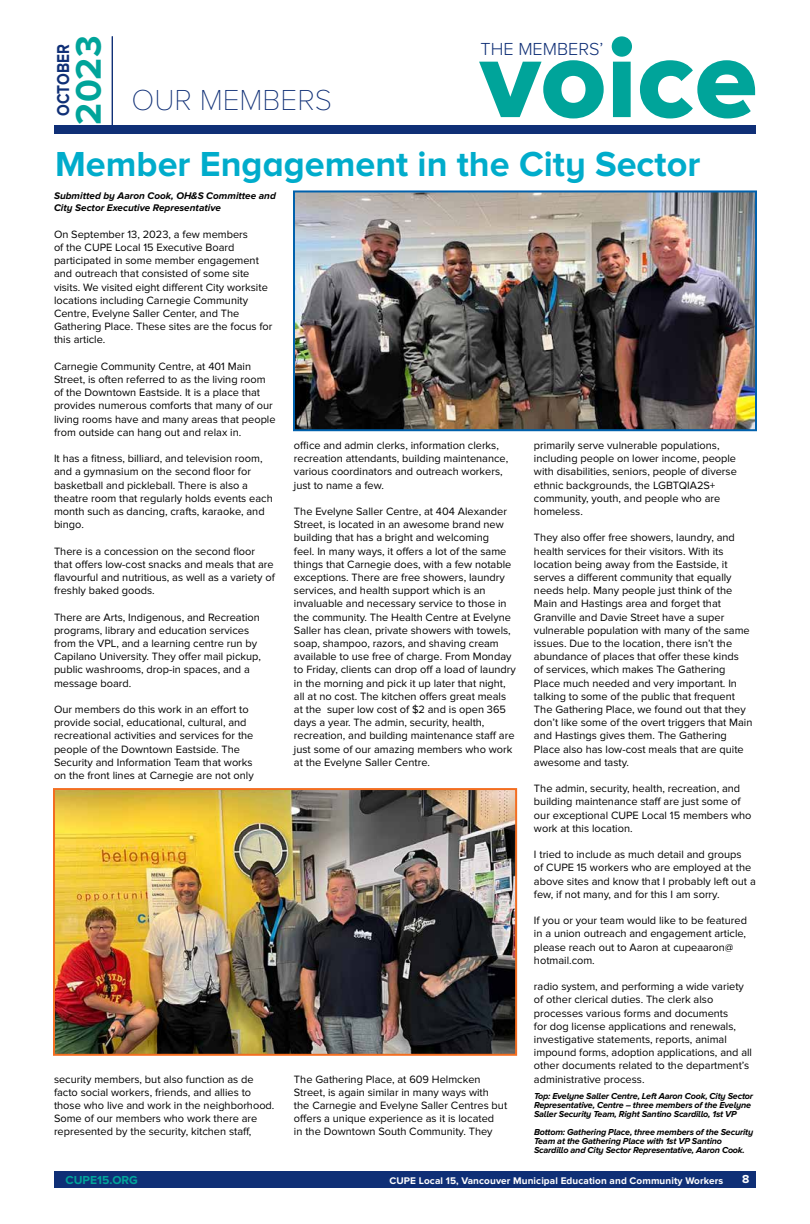
<style>
.page{position:relative;width:810px;height:1224px;background:#fff}
.page>*{position:absolute;margin:0;border:0;box-sizing:border-box;transform-origin:0 0}
.t1{font:114.8px "Proxima Nova A Extrabld";color:#00a49a}
.t2{font:700 36.9px "Proxima Nova A";color:#00a49a}
.t3{font:700 36px "Proxima Nova A";color:#00accb}
.t4{font:100 30px "Proxima Nova A";color:#0f2f76}
.t5{font:300 18.1px "Proxima Nova A";color:#0f2f76}
.t6{font:700 17.8px "Proxima Nova A";color:#0f2f76;scale:.86 1}
.t7{font:700 12px "Proxima Nova";color:#00a49a}
.t8{font:700 12px "Proxima Nova A";color:#fff}
.t9{font:11px/13.2px "Proxima Nova";color:#000}
.t10{font:italic 700 10px/12px "Proxima Nova A";color:#000}
.t11{font:700 10px "Proxima Nova";letter-spacing:.01em;color:#fff}
.t12{font:italic 700 9px/9px "Proxima Nova A";letter-spacing:-.02em;color:#000}
</style>
<div class="page">
<div style="left:54px;top:1171px;width:702px;height:17px;background:#0f2f76"></div>
<div style="left:54px;top:126px;width:702px;height:8px;background:#0f2f76"></div>
<hr style="left:112px;top:37px;width:1px;height:92px;background:#0f2f76">
<img style="left:296px;top:193px;width:458px;height:235px">
<div style="left:293px;top:190px;width:464px;height:241px;border:2px solid #0061ad"></div>
<img style="left:56px;top:791px;width:458px;height:262px">
<div style="left:53px;top:788px;width:464px;height:268px;border:2px solid #f36e21"></div>
<h3 class="t6" style="left:53px;top:116px;width:85px;rotate:-90deg">OCTOBER</h3>
<h2 class="t2" style="left:68px;top:125px;width:90px;rotate:-90deg">2023</h2>
<h3 class="t4" style="left:131px;top:83px;width:202px">OUR MEMBERS</h3>
<h1 class="t1" style="left:480px;top:13px;width:279px">voice</h1>
<h3 class="t5" style="left:481px;top:39px;width:124px">THE MEMBERS’</h3>
<h3 class="t3" style="left:55px;top:144px;width:647px">Member Engagement in the City Sector</h3>
<p class="t10" style="left:54px;top:190px;width:223px">Submitted by Aaron Cook, OH&amp;S Committee and<br>City Sector Executive Representative</p>
<p class="t9" style="left:54px;top:228px;width:220px">On September 13, 2023, a few members<br>of the CUPE Local 15 Executive Board participated in some member engagement and outreach that consisted of some site visits. We visited eight different City worksite locations including Carnegie Community Centre, Evelyne Saller Center, and The Gathering Place. These sites are the focus for this article.</p>
<p class="t9" style="left:54px;top:360px;width:223px">Carnegie Community Centre, at 401 Main Street, is often referred to as the living room of the Downtown Eastside. It is a place that provides numerous comforts that many of our living rooms have and many areas that people from outside can hang out and relax in.</p>
<p class="t9" style="left:54px;top:452px;width:220px">It has a fitness, billiard, and television room, and a gymnasium on the second floor for basketball and pickleball. There is also a theatre room that regularly holds events each month such as dancing, crafts, karaoke, and bingo.</p>
<p class="t9" style="left:54px;top:544px;width:222px">There is a concession on the second floor that offers low-cost snacks and meals that are flavourful and nutritious, as well as a variety of freshly baked goods.</p>
<p class="t9" style="left:54px;top:610px;width:208px">There are Arts, Indigenous, and Recreation programs, library and education services from the VPL, and a learning centre run by Capilano University. They offer mail pickup, public washrooms, drop-in spaces, and a message board.</p>
<p class="t9" style="left:54px;top:703px;width:201px">Our members do this work in an effort to provide social, educational, cultural, and recreational activities and services for the people of the Downtown Eastside. The Security and Information Team that works on the front lines at Carnegie are not only</p>
<p class="t9" style="left:294px;top:439px;width:216px">office and admin clerks, information clerks, recreation attendants, building maintenance, various coordinators and outreach workers, just to name a few.</p>
<p class="t9" style="left:294px;top:505px;width:223px">The Evelyne Saller Centre, at 404 Alexander Street, is located in an awesome brand new building that has a bright and welcoming<br>feel. In many ways, it offers a lot of the same things that Carnegie does, with a few notable exceptions. There are free showers, laundry services, and health support which is an invaluable and necessary service to those in the community. The Health Centre at Evelyne Saller has clean, private showers with towels, soap, shampoo, razors, and shaving cream available to use free of charge. From Monday to Friday, clients can drop off a load of laundry in the morning and pick it up later that night, all at no cost. The kitchen offers great meals at the super low cost of $2 and is open 365 days a year. The admin, security, health, recreation, and building maintenance staff are just some of our amazing members who work at the Evelyne Saller Centre.</p>
<p class="t9" style="left:54px;top:1072px;width:222px">security members, but also function as de facto social workers, friends, and allies to those who live and work in the neighborhood.<br>Some of our members who work there are represented by the security, kitchen staff,</p>
<p class="t9" style="left:294px;top:1072px;width:215px">The Gathering Place, at 609 Helmcken Street, is again similar in many ways with<br>the Carnegie and Evelyne Saller Centres but offers a unique experience as it is located<br>in the Downtown South Community. They</p>
<p class="t9" style="left:534px;top:439px;width:204px">primarily serve vulnerable populations, including people on lower income, people with disabilities, seniors, people of diverse ethnic backgrounds, the LGBTQIA2S+ community, youth, and people who are homeless.</p>
<p class="t9" style="left:534px;top:531px;width:220px">They also offer free showers, laundry, and health services for their visitors. With its location being away from the Eastside, it serves a different community that equally needs help. Many people just think of the Main and Hastings area and forget that Granville and Davie Street have a super vulnerable population with many of the same issues. Due to the location, there isn’t the abundance of places that offer these kinds<br>of services, which makes The Gathering Place much needed and very important. In talking to some of the public that frequent The Gathering Place, we found out that they don’t like some of the overt triggers that Main and Hastings gives them. The Gathering Place also has low-cost meals that are quite awesome and tasty.</p>
<p class="t9" style="left:534px;top:782px;width:219px">The admin, security, health, recreation, and building maintenance staff are just some of our exceptional CUPE Local 15 members who work at this location.</p>
<p class="t9" style="left:534px;top:848px;width:223px">I tried to include as much detail and groups<br>of CUPE 15 workers who are employed at the above sites and know that I probably left out a few, if not many, and for this I am sorry.</p>
<p class="t9" style="left:534px;top:914px;width:215px">If you or your team would like to be featured in a union outreach and engagement article, please reach out to Aaron at cupeaaron@ hotmail.com.</p>
<p class="t9" style="left:534px;top:980px;width:220px">radio system, and performing a wide variety of other clerical duties. The clerk also processes various forms and documents<br>for dog license applications and renewals, investigative statements, reports, animal impound forms, adoption applications, and all other documents related to the department’s administrative process.</p>
<p class="t12" style="left:534px;top:1091px;width:221px">Top: Evelyne Saller Centre, Left Aaron Cook, City Sector<br>Representative, Centre – three members of the Evelyne<br>Saller Security Team, Right Santino Scardillo, 1st VP</p>
<p class="t12" style="left:534px;top:1127px;width:221px">Bottom: Gathering Place, three members of the Security<br>Team at the Gathering Place with 1st VP Santino<br>Scardillo and City Sector Representative, Aaron Cook.</p>
<p class="t7" style="left:66px;top:1173px;width:74px">CUPE15.ORG</p>
<p class="t11" style="left:390px;top:1175px;width:335px">CUPE Local 15, Vancouver Municipal Education and Community Workers</p>
<p class="t8" style="left:742px;top:1172px;width:9px">8</p>
</div>
